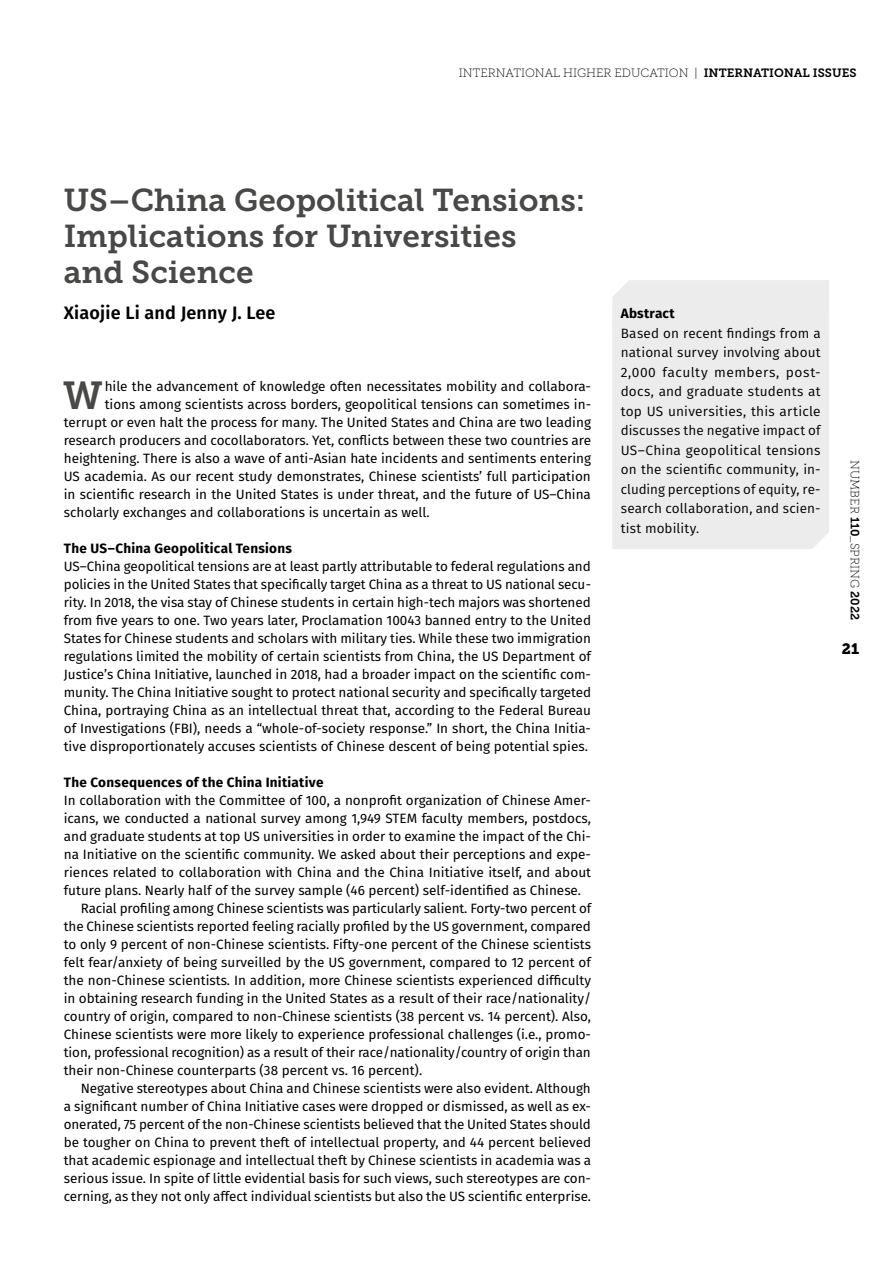
<style>
.page{position:relative;width:893px;height:1263px;background:#fff}
.page>*{position:absolute;margin:0;border:0;box-sizing:border-box;transform-origin:0 0}
.t1{font:38.85px "Museo Slab 700";color:#484847}
.t2{font:31.5px/36px "Museo Slab 700";color:#484847}
.t3{font:600 18px "Fira Sans";letter-spacing:.01em;color:#000}
.t4{font:15px "Museo Slab 900";color:#000}
.t5{font:13.5px/18px "Fira Sans";color:#000;text-align:justify}
.t6{font:13.5px/19.5px "Fira Sans";letter-spacing:.01em;color:#000;text-align:justify}
.t7{font:700 13.5px "Fira Sans";letter-spacing:.02em;color:#000}
.t8{font:12px "Museo Slab 100";color:#000}
.s1{font-family:"Museo Slab 700"}
</style>
<div class="page">
<div style="left:612px;top:280px;width:217px;height:37px;background:#ececec"></div>
<div style="left:612px;top:317px;width:217px;height:232px;background:#ececec"></div>
<p class="t8" style="left:459px;top:66px;width:399px">INTERNATIONAL HIG HER EDUCATION | <span class="s1">INTERNATIONAL ISSUES</span></p>
<h2 class="t2" style="left:64px;top:182px;width:523px">US–China Geopolitical Tensions:<br>Implications for Universities<br>and Science</h2>
<h3 class="t3" style="left:64px;top:298px;width:213px">Xiaojie Li and Jenny J. Lee</h3>
<h1 class="t1" style="left:63px;top:374px;width:41px">W</h1>
<p class="t5" style="left:105px;top:377px;width:488px">hile the advancement of knowledge often necessitates mobility and collabora-</p>
<p class="t5" style="left:105px;top:395px;width:488px">tions among scientists across borders, geopolitical tensions can sometimes in-</p>
<p class="t5" style="left:64px;top:413px;width:529px">terrupt or even halt the process for many. The United States and China are two leading</p>
<p class="t5" style="left:64px;top:431px;width:529px">research producers and cocollaborators. Yet, conflicts between these two countries are</p>
<p class="t5" style="left:64px;top:449px;width:529px">heightening. There is also a wave of anti-Asian hate incidents and sentiments entering</p>
<p class="t5" style="left:64px;top:467px;width:528px">US academia. As our recent study demonstrates, Chinese scientists’ full participation</p>
<p class="t5" style="left:64px;top:485px;width:529px">in scientific research in the United States is under threat, and the future of US–China</p>
<p class="t5" style="left:64px;top:503px;width:367px">scholarly exchanges and collaborations is uncertain as well.</p>
<p class="t7" style="left:64px;top:537px;width:230px">The US–China Geopolitical Tensions</p>
<p class="t5" style="left:64px;top:557px;width:529px">US–China geopolitical tensions are at least partly attributable to federal regulations and policies in the United States that specifically target China as a threat to US national secu&shy;rity. In 2018, the visa stay of Chinese students in certain high-tech majors was shortened from five years to one. Two years later, Proclamation 10043 banned entry to the United States for Chinese students and scholars with military ties. While these two immigration regulations limited the mobility of certain scientists from China, the US Department of Justice’s China Initiative, launched in 2018, had a broader impact on the scientific com&shy;munity. The China Initiative sought to protect national security and specifically targeted China, portraying China as an intellectual threat that, according to the Federal Bureau of Investigations (FBI), needs a “whole-of-society response.” In short, the China Initia&shy;tive disproportionately accuses scientists of Chinese descent of being potential spies.</p>
<p class="t7" style="left:64px;top:771px;width:261px">The Consequences of the China Initiative</p>
<p class="t5" style="left:64px;top:791px;width:529px">In collaboration with the Committee of 100, a nonprofit organization of Chinese Amer-</p>
<p class="t5" style="left:64px;top:809px;width:529px">icans, we conducted a national survey among 1,949 STEM faculty members, postdocs,</p>
<p class="t5" style="left:64px;top:827px;width:529px">and graduate students at top US universities in order to examine the impact of the Chi-</p>
<p class="t5" style="left:64px;top:845px;width:529px">na Initiative on the scientific community. We asked about their perceptions and expe-</p>
<p class="t5" style="left:64px;top:863px;width:529px">riences related to collaboration with China and the China Initiative itself, and about</p>
<p class="t5" style="left:64px;top:881px;width:519px">future plans. Nearly half of the survey sample (46 percent) self-identified as Chinese.</p>
<p class="t5" style="left:81px;top:899px;width:512px">Racial profiling among Chinese scientists was particularly salient. Forty-two percent of</p>
<p class="t5" style="left:64px;top:917px;width:529px">the Chinese scientists reported feeling racially profiled by the US government, compared</p>
<p class="t5" style="left:64px;top:935px;width:529px">to only 9 percent of non-Chinese scientists. Fifty-one percent of the Chinese scientists</p>
<p class="t5" style="left:64px;top:953px;width:529px">felt fear/anxiety of being surveilled by the US government, compared to 12 percent of</p>
<p class="t5" style="left:64px;top:971px;width:529px">the non-Chinese scientists. In addition, more Chinese scientists experienced difficulty</p>
<p class="t5" style="left:64px;top:989px;width:529px">in obtaining research funding in the United States as a result of their race/nationality/</p>
<p class="t5" style="left:64px;top:1007px;width:529px">country of origin, compared to non-Chinese scientists (38 percent vs. 14 percent). Also,</p>
<p class="t5" style="left:64px;top:1025px;width:529px">Chinese scientists were more likely to experience professional challenges (i.e., promo-</p>
<p class="t5" style="left:64px;top:1043px;width:529px">tion, professional recognition) as a result of their race/nationality/country of origin than</p>
<p class="t5" style="left:64px;top:1061px;width:360px">their non-Chinese counterparts (38 percent vs. 16 percent).</p>
<p class="t5" style="left:81px;top:1079px;width:512px">Negative stereotypes about China and Chinese scientists were also evident. Although</p>
<p class="t5" style="left:64px;top:1097px;width:529px">a significant number of China Initiative cases were dropped or dismissed, as well as ex-</p>
<p class="t5" style="left:64px;top:1115px;width:529px">onerated, 75 percent of the non-Chinese scientists believed that the United States should</p>
<p class="t5" style="left:64px;top:1133px;width:529px">be tougher on China to prevent theft of intellectual property, and 44 percent believed</p>
<p class="t5" style="left:64px;top:1151px;width:529px">that academic espionage and intellectual theft by Chinese scientists in academia was a</p>
<p class="t5" style="left:64px;top:1169px;width:529px">serious issue. In spite of little evidential basis for such views, such stereotypes are con-</p>
<p class="t5" style="left:64px;top:1187px;width:529px">cerning, as they not only affect individual scientists but also the US scientific enterprise.</p>
<p class="t7" style="left:621px;top:302px;width:55px">Abstract</p>
<p class="t6" style="left:621px;top:323px;width:201px">Based on recent findings from a national survey involving about 2,000 faculty members, post&shy;docs, and graduate students at top US universities, this article discusses the negative impact of US–China geopolitical tensions on the scientific community, in&shy;cluding perceptions of equity, re&shy;search collaboration, and scien&shy;tist mobility.</p>
<p class="t8" style="left:861px;top:460px;width:161px;rotate:90deg">NUMBER <span class="s1">110</span>_Spring <span class="s1">2022</span></p>
<p class="t4" style="left:842px;top:640px;width:19px">21</p>
</div>
